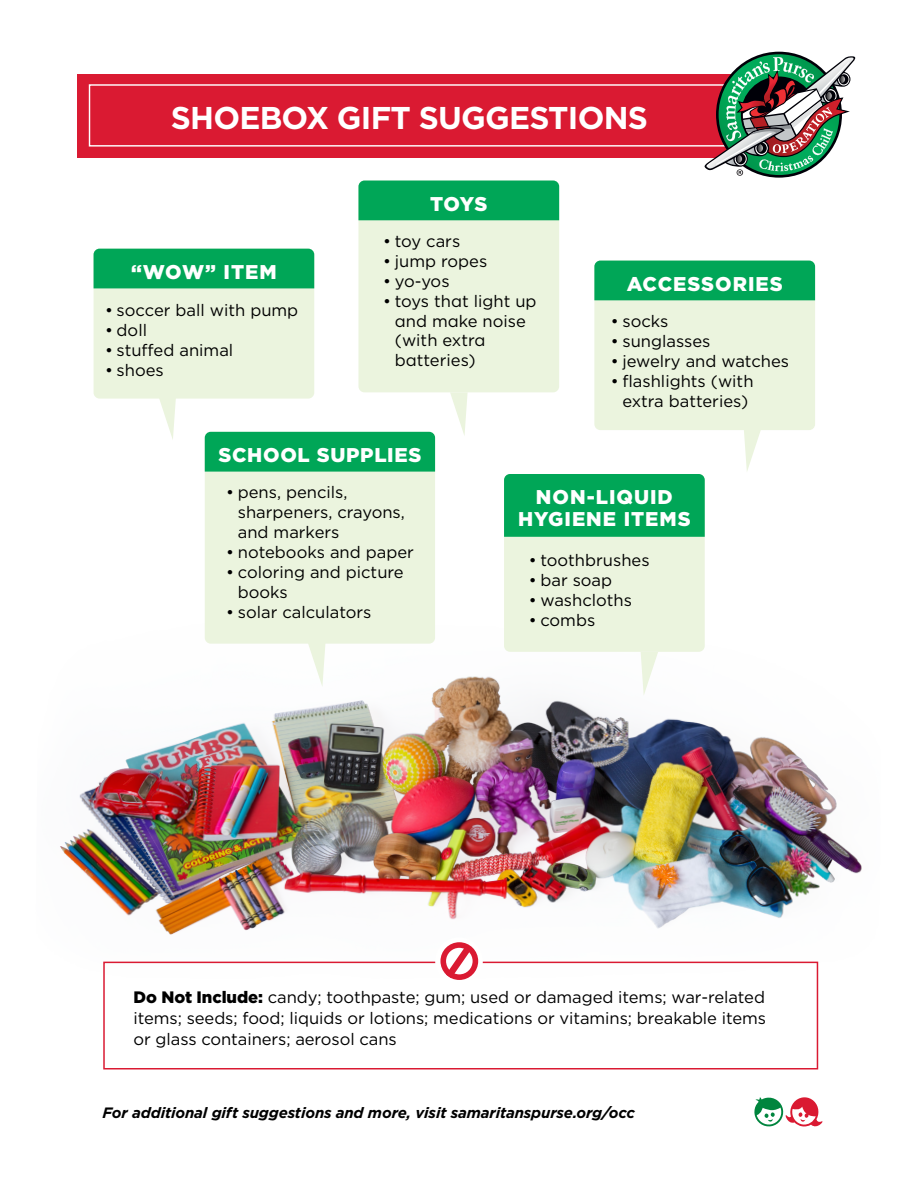
<style>
.page{position:relative;width:918px;height:1188px;background:#fff}
.page>*{position:absolute;margin:0;border:0;box-sizing:border-box;transform-origin:0 0}
.t1{font:700 31.5px "Gotham";letter-spacing:-.025em;color:#fff}
.t2{font:900 19.95px/21.6px "Gotham";letter-spacing:.05em;color:#fff;text-align:center}
.t3{font:16.65px/20px "Gotham";color:#000}
.t4{font:italic 700 15px "Gotham";letter-spacing:-.01em;color:#000}
.s1{font-weight:900}
</style>
<div class="page">
<img style="left:60px;top:640px;width:802px;height:359px">
<div style="left:103px;top:962px;width:715px;height:108px;border:2px solid #da1a32"></div>
<div style="left:435px;top:937px;width:48px;height:48px;background:#fff;border-radius:50%"></div>
<div style="left:440px;top:942px;width:38px;height:38px;border:6px solid #da1a32;border-radius:50%"></div>
<svg style="left:440px;top:941px;width:36px;height:44px"></svg>
<div style="left:205px;top:432px;width:230px;height:212px;background:#ebf4de;border-radius:6px"></div>
<svg style="left:308px;top:644px;width:17px;height:43px"></svg>
<div style="left:205px;top:432px;width:230px;height:40px;background:#00a657"></div>
<div style="left:358px;top:181px;width:201px;height:211px;background:#ebf4de;border-radius:6px"></div>
<svg style="left:450px;top:392px;width:18px;height:44px"></svg>
<div style="left:358px;top:181px;width:201px;height:39px;background:#00a657"></div>
<div style="left:594px;top:261px;width:221px;height:169px;background:#ebf4de;border-radius:6px"></div>
<svg style="left:744px;top:430px;width:17px;height:41px"></svg>
<div style="left:594px;top:261px;width:221px;height:39px;background:#00a657"></div>
<div style="left:94px;top:249px;width:220px;height:150px;background:#ebf4de;border-radius:6px"></div>
<svg style="left:158px;top:398px;width:18px;height:41px"></svg>
<div style="left:94px;top:249px;width:220px;height:39px;background:#00a657"></div>
<div style="left:504px;top:474px;width:201px;height:178px;background:#ebf4de;border-radius:6px"></div>
<svg style="left:641px;top:652px;width:17px;height:44px"></svg>
<div style="left:504px;top:474px;width:201px;height:63px;background:#00a657"></div>
<svg style="left:754px;top:1097px;width:69px;height:30px"></svg>
<div style="left:78px;top:75px;width:702px;height:83px;background:#da1a32"></div>
<div style="left:89px;top:84px;width:691px;height:63px;border:1px solid #fff"></div>
<svg style="left:705px;top:56px;width:150px;height:120px"></svg>
<h1 class="t1" style="left:171px;top:97px;width:479px">SHOEBOX GIFT SUGGESTIONS</h1>
<p class="t2" style="left:131px;top:261px;width:147px">“WOW” ITEM</p>
<p class="t3" style="left:105px;top:300px;width:195px">• soccer ball with pump</p>
<p class="t3" style="left:105px;top:320px;width:44px">• doll</p>
<p class="t3" style="left:105px;top:339px;width:130px">• stuffed animal</p>
<p class="t3" style="left:105px;top:359px;width:60px">• shoes</p>
<p class="t2" style="left:430px;top:192px;width:59px">TOYS</p>
<p class="t3" style="left:383px;top:231px;width:79px">• toy cars</p>
<p class="t3" style="left:383px;top:251px;width:106px">• jump ropes</p>
<p class="t3" style="left:383px;top:271px;width:68px">• yo-yos</p>
<p class="t3" style="left:395px;top:290px;width:143px;text-indent:-12px">• toys that light up and make noise (with extra batteries)</p>
<p class="t2" style="left:218px;top:444px;width:205px">SCHOOL SUPPLIES</p>
<p class="t2" style="left:627px;top:273px;width:158px">ACCESSORIES</p>
<p class="t3" style="left:611px;top:311px;width:59px">• socks</p>
<p class="t3" style="left:611px;top:331px;width:101px">• sunglasses</p>
<p class="t3" style="left:611px;top:351px;width:180px">• jewelry and watches</p>
<p class="t3" style="left:611px;top:370px;width:144px;text-align:center">• flashlights (with extra batteries)</p>
<p class="t3" style="left:238px;top:482px;width:169px;text-indent:-12px">• pens, pencils, sharpeners, crayons, and markers</p>
<p class="t3" style="left:226px;top:542px;width:189px">• notebooks and paper</p>
<p class="t3" style="left:238px;top:562px;width:167px;text-indent:-12px">• coloring and picture books</p>
<p class="t3" style="left:226px;top:601px;width:147px">• solar calculators</p>
<p class="t2" style="left:518px;top:486px;width:174px">NON-LIQUID<br>HYGIENE ITEMS</p>
<p class="t3" style="left:529px;top:550px;width:122px">• toothbrushes</p>
<p class="t3" style="left:529px;top:570px;width:85px">• bar soap</p>
<p class="t3" style="left:529px;top:590px;width:105px">• washcloths</p>
<p class="t3" style="left:529px;top:609px;width:68px">• combs</p>
<p class="t3" style="left:134px;top:987px;width:634px;line-height:21px;text-align:justify"><span class="s1">Do Not Include:</span> candy; toothpaste; gum; used or damaged items; war-related items; seeds; food; liquids or lotions; medications or vitamins; breakable items or glass containers; aerosol cans</p>
<p class="t4" style="left:102px;top:1103px;width:534px">For additional gift suggestions and more, visit samaritanspurse.org/occ</p>
</div>
